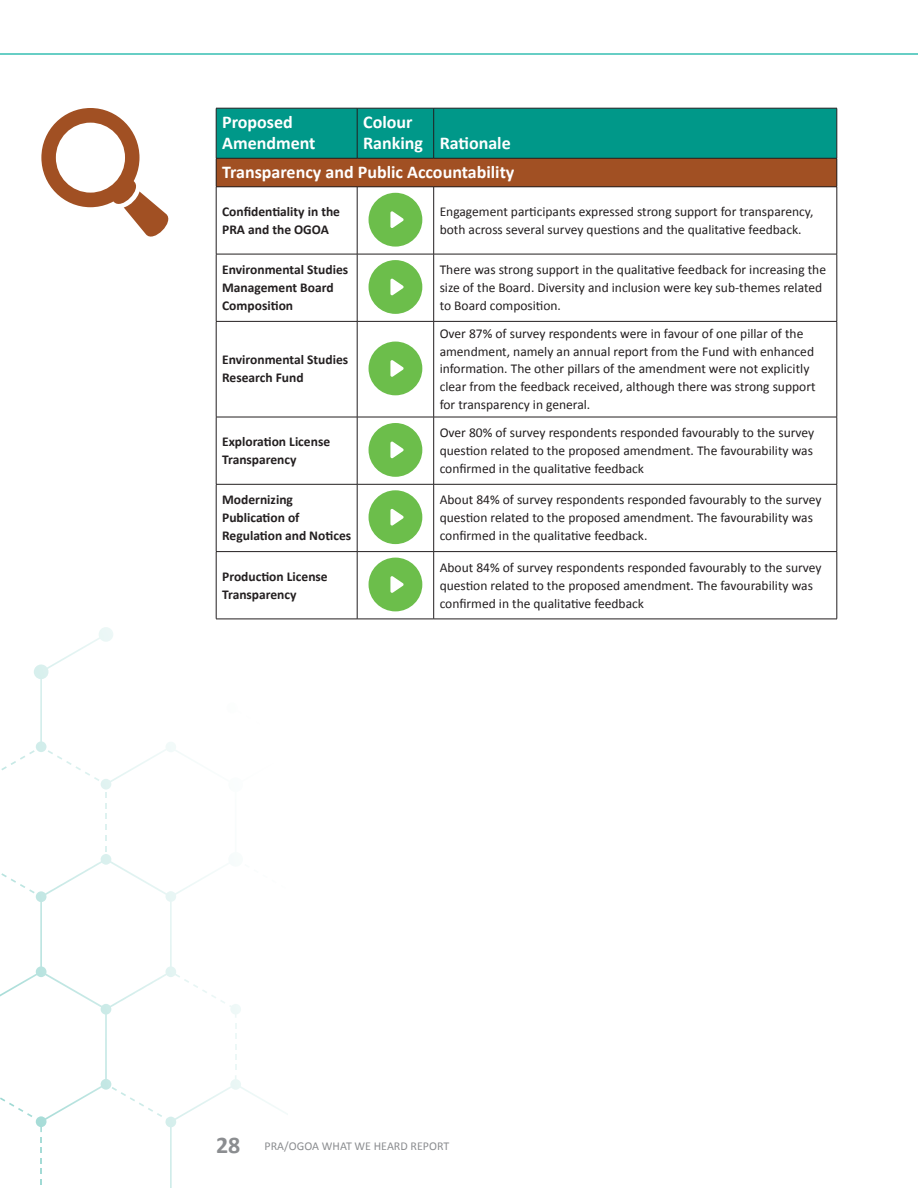
<style>
.page{position:relative;width:918px;height:1188px;background:#fff}
.page>*{position:absolute;margin:0;border:0;box-sizing:border-box;transform-origin:0 0}
.t1{font:700 18px/21.6px "Calibri";color:#fff}
.t2{font:13.5px/18px "Calibri";color:#231f20}
.t3{font:700 13.5px/18px "Calibri";color:#231f20}
.t4{font:12px "Calibri";color:#8b8d90}
.s1{font-weight:700;font-size:24px}
</style>
<div class="page">
<hr style="left:0;top:53px;width:918px;height:2px;background:#36beb3">
<svg style="left:27px;top:742px;width:197px;height:237px"></svg>
<svg style="left:1px;top:873px;width:34px;height:20px"></svg>
<svg style="left:105px;top:792px;width:2px;height:16px"></svg>
<svg style="left:105px;top:825px;width:2px;height:26px"></svg>
<svg style="left:1px;top:627px;width:112px;height:154px"></svg>
<svg style="left:0;top:979px;width:288px;height:209px"></svg>
<svg style="left:216px;top:108px;width:622px;height:79px;background:#397a61"></svg>
<hr style="left:216px;top:187px;width:141px;height:1px;background:#231f20">
<hr style="left:216px;top:187px;width:1px;height:67px;background:#231f20">
<hr style="left:357px;top:187px;width:77px;height:1px;background:#231f20">
<hr style="left:357px;top:187px;width:1px;height:67px;background:#231f20">
<hr style="left:434px;top:187px;width:403px;height:1px;background:#231f20">
<hr style="left:433px;top:187px;width:1px;height:67px;background:#231f20">
<hr style="left:837px;top:187px;width:1px;height:67px;background:#231f20">
<hr style="left:216px;top:254px;width:141px;height:1px;background:#231f20">
<hr style="left:216px;top:254px;width:1px;height:67px;background:#231f20">
<hr style="left:357px;top:254px;width:77px;height:1px;background:#231f20">
<hr style="left:357px;top:254px;width:1px;height:67px;background:#231f20">
<hr style="left:434px;top:254px;width:403px;height:1px;background:#231f20">
<hr style="left:433px;top:254px;width:1px;height:67px;background:#231f20">
<hr style="left:837px;top:254px;width:1px;height:67px;background:#231f20">
<hr style="left:216px;top:321px;width:141px;height:1px;background:#231f20">
<hr style="left:216px;top:322px;width:1px;height:95px;background:#231f20">
<hr style="left:357px;top:321px;width:77px;height:1px;background:#231f20">
<hr style="left:357px;top:322px;width:1px;height:95px;background:#231f20">
<hr style="left:434px;top:321px;width:403px;height:1px;background:#231f20">
<hr style="left:433px;top:322px;width:1px;height:95px;background:#231f20">
<hr style="left:837px;top:322px;width:1px;height:95px;background:#231f20">
<hr style="left:216px;top:417px;width:141px;height:1px;background:#231f20">
<hr style="left:216px;top:417px;width:1px;height:67px;background:#231f20">
<hr style="left:357px;top:417px;width:77px;height:1px;background:#231f20">
<hr style="left:357px;top:417px;width:1px;height:67px;background:#231f20">
<hr style="left:434px;top:417px;width:403px;height:1px;background:#231f20">
<hr style="left:433px;top:417px;width:1px;height:67px;background:#231f20">
<hr style="left:837px;top:417px;width:1px;height:67px;background:#231f20">
<hr style="left:216px;top:484px;width:141px;height:1px;background:#231f20">
<hr style="left:216px;top:484px;width:1px;height:67px;background:#231f20">
<hr style="left:357px;top:484px;width:77px;height:1px;background:#231f20">
<hr style="left:357px;top:484px;width:1px;height:67px;background:#231f20">
<hr style="left:434px;top:484px;width:403px;height:1px;background:#231f20">
<hr style="left:433px;top:484px;width:1px;height:67px;background:#231f20">
<hr style="left:837px;top:484px;width:1px;height:67px;background:#231f20">
<hr style="left:216px;top:551px;width:141px;height:1px;background:#231f20">
<hr style="left:216px;top:552px;width:1px;height:67px;background:#231f20">
<hr style="left:357px;top:551px;width:77px;height:1px;background:#231f20">
<hr style="left:357px;top:552px;width:1px;height:67px;background:#231f20">
<hr style="left:434px;top:551px;width:403px;height:1px;background:#231f20">
<hr style="left:433px;top:552px;width:1px;height:67px;background:#231f20">
<hr style="left:837px;top:552px;width:1px;height:67px;background:#231f20">
<hr style="left:216px;top:619px;width:141px;height:1px;background:#231f20">
<hr style="left:357px;top:619px;width:77px;height:1px;background:#231f20">
<hr style="left:434px;top:619px;width:403px;height:1px;background:#231f20">
<div style="left:369px;top:193px;width:53px;height:54px;background:#6cbe4b;border-radius:50%"></div>
<svg style="left:390px;top:211px;width:14px;height:17px"></svg>
<div style="left:369px;top:260px;width:53px;height:54px;background:#6cbe4b;border-radius:50%"></div>
<svg style="left:390px;top:279px;width:14px;height:16px"></svg>
<div style="left:369px;top:342px;width:53px;height:53px;background:#6cbe4b;border-radius:50%"></div>
<svg style="left:390px;top:360px;width:14px;height:17px"></svg>
<div style="left:369px;top:423px;width:53px;height:54px;background:#6cbe4b;border-radius:50%"></div>
<svg style="left:390px;top:441px;width:14px;height:17px"></svg>
<div style="left:369px;top:490px;width:53px;height:54px;background:#6cbe4b;border-radius:50%"></div>
<svg style="left:390px;top:509px;width:14px;height:17px"></svg>
<div style="left:369px;top:558px;width:53px;height:53px;background:#6cbe4b;border-radius:50%"></div>
<svg style="left:390px;top:576px;width:14px;height:17px"></svg>
<svg style="left:41px;top:108px;width:128px;height:129px"></svg>
<h1 class="t1" style="left:222px;top:111px;width:95px">Proposed<br>Amendment</h1>
<h1 class="t1" style="left:363px;top:111px;width:149px">Colour<br>Ranking Rationale</h1>
<h1 class="t1" style="left:222px;top:161px;width:294px">Transparency and Public Accountability</h1>
<p class="t3" style="left:222px;top:202px;width:119px">Confidentiality in the<br>PRA and the OGOA</p>
<p class="t2" style="left:440px;top:202px;width:375px">Engagement participants expressed strong support for transparency, both across several survey questions and the qualitative feedback.</p>
<p class="t3" style="left:222px;top:261px;width:128px">Environmental Studies<br>Management Board<br>Composition</p>
<p class="t2" style="left:440px;top:261px;width:388px">There was strong support in the qualitative feedback for increasing the size of the Board. Diversity and inclusion were key sub-themes related to Board composition.</p>
<p class="t3" style="left:222px;top:351px;width:128px">Environmental Studies<br>Research Fund</p>
<p class="t2" style="left:440px;top:324px;width:377px">Over 87% of survey respondents were in favour of one pillar of the amendment, namely an annual report from the Fund with enhanced information. The other pillars of the amendment were not explicitly clear from the feedback received, although there was strong support for transparency in general.</p>
<p class="t3" style="left:222px;top:432px;width:109px">Exploration License<br>Transparency</p>
<p class="t2" style="left:440px;top:424px;width:376px;text-align:justify">Over 80% of survey respondents responded favourably to the survey question related to the proposed amendment. The favourability was confirmed in the qualitative feedback</p>
<p class="t3" style="left:222px;top:491px;width:130px">Modernizing<br>Publication of<br>Regulation and Notices</p>
<p class="t2" style="left:440px;top:491px;width:383px">About 84% of survey respondents responded favourably to the survey question related to the proposed amendment. The favourability was confirmed in the qualitative feedback.</p>
<p class="t3" style="left:222px;top:567px;width:107px">Production License<br>Transparency</p>
<p class="t2" style="left:440px;top:558px;width:383px">About 84% of survey respondents responded favourably to the survey question related to the proposed amendment. The favourability was confirmed in the qualitative feedback</p>
<p class="t4" style="left:216px;top:1138px;width:235px"><span class="s1">28</span> PRA/OGOA WHAT WE HEARD REPORT</p>
</div>
